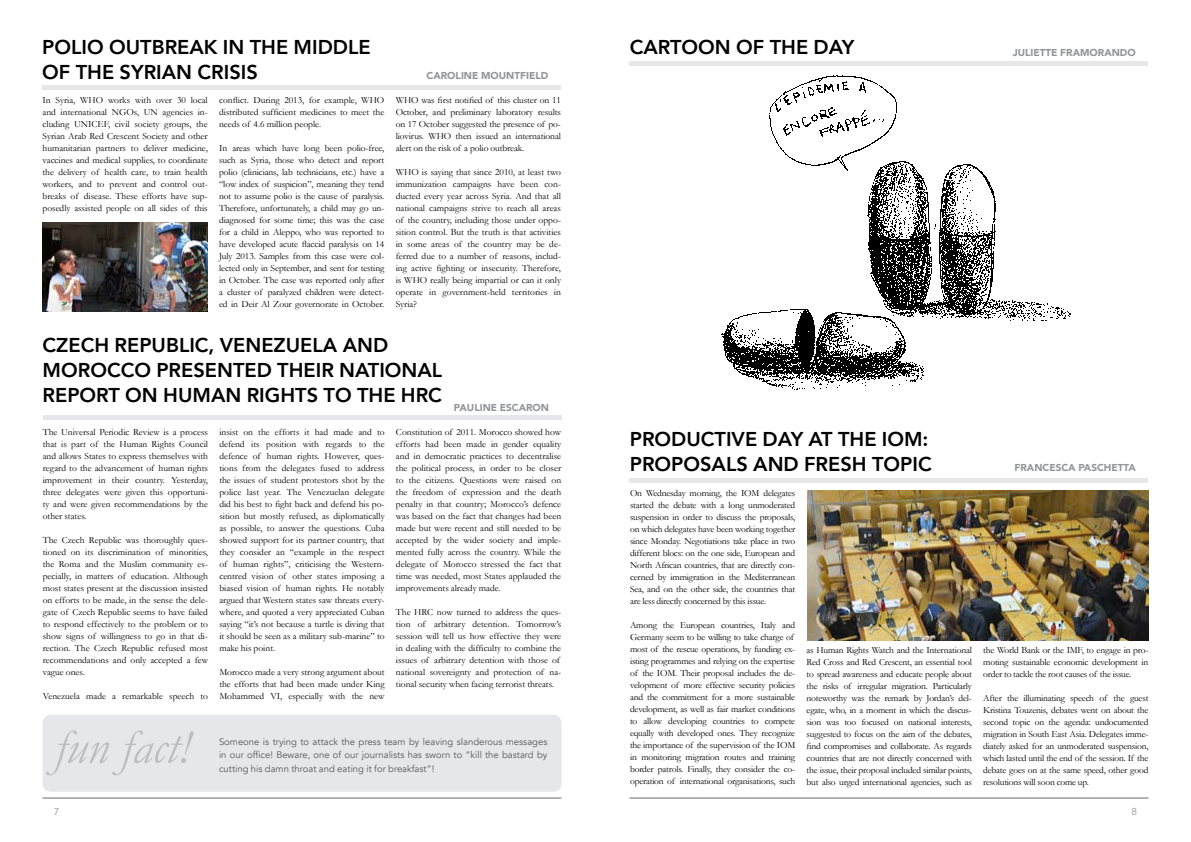
<style>
.page{position:relative;width:1191px;height:842px;background:#fff}
.page>*{position:absolute;margin:0;border:0;box-sizing:border-box;transform-origin:0 0}
.t1{font:italic 50px "Garamond";color:#bcbec0}
.t2{font:800 20px/25px "Avenir";color:#000}
.t3{font:900 10px "Avenir";color:#939598}
.t4{font:10px "Avenir";color:#939598}
.t5{font:9.5px/12px "Garamond";letter-spacing:-.01em;color:#000;text-align:justify}
.t6{font:9.5px/13.5px "Avenir";color:#58595b;text-align:justify}
</style>
<div class="page">
<hr style="left:43px;top:797px;width:518px;height:2px;background:#939598">
<hr style="left:629px;top:797px;width:519px;height:2px;background:#939598">
<div style="left:42px;top:85px;width:519px;height:5px;background:#e6e7e8"></div>
<hr style="left:629px;top:478px;width:519px;height:4px;background:#e6e7e8">
<hr style="left:629px;top:61px;width:519px;height:4px;background:#e6e7e8">
<div style="left:43px;top:715px;width:518px;height:77px;background:#e6e7e8;border-radius:9px"></div>
<img style="left:721px;top:75px;width:350px;height:315px">
<img style="left:42px;top:223px;width:166px;height:89px">
<img style="left:807px;top:490px;width:341px;height:151px">
<div style="left:43px;top:415px;width:519px;height:5px;background:#e6e7e8"></div>
<h2 class="t2" style="left:42px;top:35px;width:330px">POLIO OUTBREAK IN THE MIDDLE<br>OF THE SYRIAN CRISIS</h2>
<p class="t5" style="left:43px;top:94px;width:167px">In Syria, WHO works with over 30 local and international NGOs, UN agencies in&shy;cluding UNICEF, civil society groups, the Syrian Arab Red Crescent Society and other humanitarian partners to deliver medicine, vaccines and medical supplies, to coordinate the delivery of health care, to train health workers, and to prevent and control out&shy;breaks of disease. These efforts have sup&shy;posedly assisted people on all sides of this</p>
<p class="t5" style="left:219px;top:94px;width:167px">conflict. During 2013, for example, WHO distributed sufficient medicines to meet the needs of 4.6 million people.</p>
<p class="t5" style="left:219px;top:142px;width:167px">In areas which have long been polio-free, such as Syria, those who detect and report polio (clinicians, lab technicians, etc.) have a “low index of suspicion”, meaning they tend not to assume polio is the cause of paralysis.<br>Therefore, unfortunately, a child may go un&shy;diagnosed for some time; this was the case for a child in Aleppo, who was reported to have developed acute flaccid paralysis on 14<br>July 2013. Samples from this case were col&shy;lected only in September, and sent for testing in October. The case was reported only after a cluster of paralyzed children were detect&shy;ed in Deir Al Zour governorate in October.</p>
<p class="t3" style="left:426px;top:67px;width:123px">CAROLINE MOUNTFIELD</p>
<p class="t5" style="left:396px;top:94px;width:167px">WHO was first notified of this cluster on 11<br>October, and preliminary laboratory results on 17 October suggested the presence of po&shy;liovirus. WHO then issued an international alert on the risk of a polio outbreak.</p>
<p class="t5" style="left:396px;top:166px;width:167px">WHO is saying that since 2010, at least two immunization campaigns have been con&shy;ducted every year across Syria. And that all national campaigns strive to reach all areas of the country, including those under oppo&shy;sition control. But the truth is that activities in some areas of the country may be de&shy;ferred due to a number of reasons, includ&shy;ing active fighting or insecurity. Therefore, is WHO really being impartial or can it only operate in government-held territories in Syria?</p>
<h2 class="t2" style="left:43px;top:332px;width:508px">CZECH REPUBLIC, VENEZUELA AND<br>MOROCCO PRESENTED THEIR NATIONAL<br>REPORT ON HUMAN RIGHTS TO THE HRC <sub>PAULINE</sub> <sub>ESCARON</sub></h2>
<p class="t5" style="left:43px;top:426px;width:167px">The Universal Periodic Review is a process that is part of the Human Rights Council and allows States to express themselves with regard to the advancement of human rights improvement in their country. Yesterday, three delegates were given this opportuni&shy;ty and were given recommendations by the other states.</p>
<p class="t5" style="left:43px;top:534px;width:167px">The Czech Republic was thoroughly ques&shy;tioned on its discrimination of minorities, the Roma and the Muslim community es&shy;pecially, in matters of education. Although most states present at the discussion insisted on efforts to be made, in the sense the dele&shy;gate of Czech Republic seems to have failed to respond effectively to the problem or to show signs of willingness to go in that di&shy;rection. The Czech Republic refused most recommendations and only accepted a few vague ones.</p>
<p class="t5" style="left:43px;top:690px;width:167px">Venezuela made a remarkable speech to</p>
<p class="t5" style="left:219px;top:426px;width:167px">insist on the efforts it had made and to defend its position with regards to the defence of human rights. However, ques&shy;tions from the delegates fused to address the issues of student protestors shot by the police last year. The Venezuelan delegate did his best to fight back and defend his po&shy;sition but mostly refused, as diplomatically as possible, to answer the questions. Cuba showed support for its partner country, that they consider an “example in the respect of human rights”, criticising the Western&shy;centred vision of other states imposing a biased vision of human rights. He notably argued that Western states saw threats every&shy;where, and quoted a very appreciated Cuban saying “it’s not because a turtle is diving that it should be seen as a military sub-marine” to make his point.</p>
<p class="t5" style="left:219px;top:666px;width:167px">Morocco made a very strong argument about the efforts that had been made under King Mohammed VI, especially with the new</p>
<p class="t5" style="left:396px;top:426px;width:167px">Constitution of 2011. Morocco showed how efforts had been made in gender equality and in democratic practices to decentralise the political process, in order to be closer to the citizens. Questions were raised on the freedom of expression and the death penalty in that country; Morocco’s defence was based on the fact that changes had been made but were recent and still needed to be accepted by the wider society and imple&shy;mented fully across the country. While the delegate of Morocco stressed the fact that time was needed, most States applauded the improvements already made.</p>
<p class="t5" style="left:396px;top:606px;width:167px;text-align:left">The HRC now turned to address the ques&shy;tion of arbitrary detention. Tomorrow’s session will tell us how effective they were in dealing with the difficulty to combine the issues of arbitrary detention with those of national sovereignty and protection of na&shy;tional security when facing terrorist threats.</p>
<h1 class="t1" style="left:55px;top:713px;width:136px">fun fact!</h1>
<p class="t6" style="left:219px;top:735px;width:330px">Someone is trying to attack the press team by leaving slanderous messages in our office! Beware, one of our journalists has sworn to “kill the bastard by cutting his damn throat and eating it for breakfast”!</p>
<h2 class="t2" style="left:630px;top:35px;width:226px">CARTOON OF THE DAY</h2>
<p class="t3" style="left:1012px;top:44px;width:125px">JULIETTE FRAMORANDO</p>
<h2 class="t2" style="left:630px;top:427px;width:303px">PRODUCTIVE DAY AT THE IOM:<br>PROPOSALS AND FRESH TOPIC</h2>
<p class="t3" style="left:1014px;top:459px;width:123px">FRANCESCA PASCHETTA</p>
<p class="t5" style="left:630px;top:487px;width:167px">On Wednesday morning, the IOM delegates started the debate with a long unmoderated suspension in order to discuss the proposals, on which delegates have been working together since Monday. Negotiations take place in two different blocs: on the one side, European and North African countries, that are directly con&shy;cerned by immigration in the Mediterranean Sea, and on the other side, the countries that are less directly concerned by this issue.</p>
<p class="t5" style="left:630px;top:619px;width:167px;text-align:left">Among the European countries, Italy and Germany seem to be willing to take charge of most of the rescue operations, by funding ex&shy;isting programmes and relying on the expertise of the IOM. Their proposal includes the de&shy;velopment of more effective security policies and the commitment for a more sustainable development, as well as fair market conditions to allow developing countries to compete equally with developed ones. They recognize the importance of the supervision of the IOM in monitoring migration routes and training border patrols. Finally, they consider the co&shy;operation of international organisations, such</p>
<p class="t5" style="left:806px;top:644px;width:167px">as Human Rights Watch and the International Red Cross and Red Crescent, an essential tool to spread awareness and educate people about the risks of irregular migration. Particularly noteworthy was the remark by Jordan’s del&shy;egate, who, in a moment in which the discus&shy;sion was too focused on national interests, suggested to focus on the aim of the debates, find compromises and collaborate. As regards countries that are not directly concerned with the issue, their proposal included similar points, but also urged international agencies, such as</p>
<p class="t5" style="left:983px;top:643px;width:167px">the World Bank or the IMF, to engage in pro&shy;moting sustainable economic development in order to tackle the root causes of the issue.</p>
<p class="t5" style="left:983px;top:691px;width:167px">After the illuminating speech of the guest Kristina Touzenis, debates went on about the second topic on the agenda: undocumented migration in South East Asia. Delegates imme&shy;diately asked for an unmoderated suspension, which lasted until the end of the session. If the debate goes on at the same speed, other good resolutions will soon come up.</p>
<p class="t4" style="left:54px;top:806px;width:7px">7</p>
<p class="t4" style="left:1131px;top:806px;width:7px">8</p>
</div>
